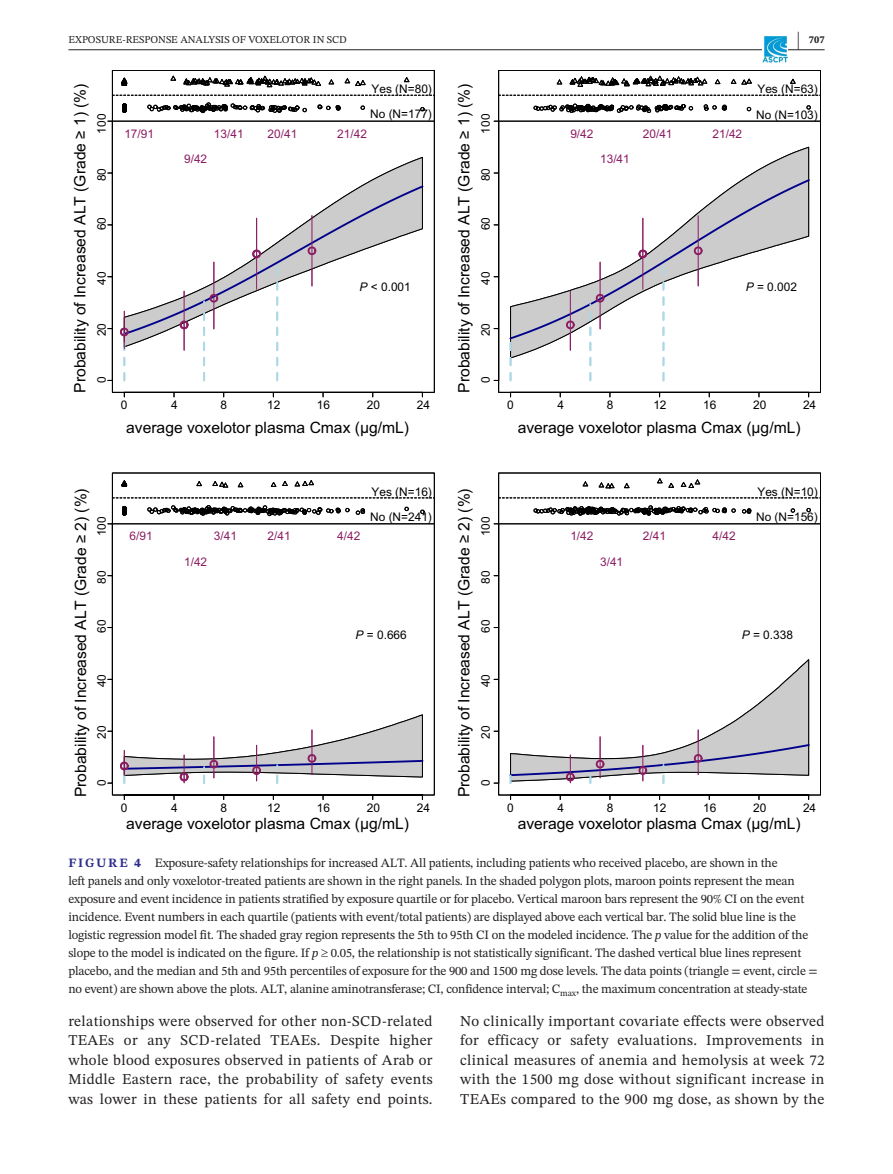
<style>
.page{position:relative;width:893px;height:1174px;background:#fff}
.page>*{position:absolute;margin:0;border:0;box-sizing:border-box;transform-origin:0 0}
.t1{font:700 21px "STIX Two Text";color:#231f20;scale:.42 1}
.t2{font:15.6px "Arial";color:#000}
.t3{font:15px/19.5px "STIX Two Text";letter-spacing:.02em;color:#231f20;text-align:justify}
.t4{font:12.75px/18px "STIX Two Text";letter-spacing:-.015em;color:#231f20}
.t5{font:11.85px/26px "Arial";color:#000}
.t6{font:11.85px "Arial";color:#8b1c62}
.t7{font:10.5px "STIX Two Text";color:#231f20}
.t8{font:700 10.5px "STIX Two Text";color:#231f20}
.s1{font-size:15.15px}
.s2{font-style:italic}
.s3{font-weight:700;color:#2c2d8c}
</style>
<div class="page">
<hr style="left:68px;top:49px;width:756px;height:1px;background:#231f20">
<img style="left:762px;top:37px;width:25px;height:25px">
<svg style="left:107px;top:70px;width:328px;height:327px"></svg>
<hr style="left:124px;top:392px;width:298px;height:1px;background:#000">
<div style="left:112px;top:70px;width:323px;height:322px;border:1px solid #000"></div>
<svg style="left:124px;top:157px;width:299px;height:190px"></svg>
<svg style="left:122px;top:184px;width:303px;height:152px"></svg>
<hr style="left:112px;top:121px;width:322px;height:1px;background:#000">
<svg style="left:112px;top:75px;width:322px;height:38px"></svg>
<svg style="left:119px;top:246px;width:198px;height:134px"></svg>
<hr style="left:124px;top:311px;width:1px;height:37px;background:#8b1c62">
<hr style="left:184px;top:291px;width:1px;height:59px;background:#8b1c62">
<hr style="left:213px;top:262px;width:1px;height:67px;background:#8b1c62">
<hr style="left:256px;top:218px;width:1px;height:71px;background:#8b1c62">
<hr style="left:311px;top:216px;width:1px;height:70px;background:#8b1c62">
<svg style="left:494px;top:70px;width:327px;height:327px"></svg>
<svg style="left:510px;top:146px;width:299px;height:212px"></svg>
<svg style="left:508px;top:178px;width:303px;height:163px"></svg>
<hr style="left:499px;top:121px;width:321px;height:1px;background:#000">
<svg style="left:499px;top:75px;width:321px;height:38px"></svg>
<svg style="left:510px;top:338px;width:1px;height:42px"></svg>
<svg style="left:565px;top:246px;width:138px;height:134px"></svg>
<hr style="left:570px;top:291px;width:1px;height:59px;background:#8b1c62">
<hr style="left:600px;top:262px;width:1px;height:67px;background:#8b1c62">
<hr style="left:642px;top:218px;width:1px;height:71px;background:#8b1c62">
<hr style="left:698px;top:216px;width:1px;height:70px;background:#8b1c62">
<svg style="left:107px;top:472px;width:328px;height:328px"></svg>
<hr style="left:112px;top:523px;width:322px;height:1px;background:#000">
<svg style="left:112px;top:480px;width:322px;height:36px"></svg>
<svg style="left:119px;top:714px;width:305px;height:69px"></svg>
<hr style="left:213px;top:737px;width:1px;height:41px;background:#8b1c62">
<hr style="left:256px;top:745px;width:1px;height:36px;background:#8b1c62">
<hr style="left:311px;top:730px;width:1px;height:44px;background:#8b1c62">
<svg style="left:494px;top:472px;width:327px;height:328px"></svg>
<hr style="left:499px;top:523px;width:321px;height:1px;background:#000">
<svg style="left:499px;top:478px;width:321px;height:38px"></svg>
<svg style="left:509px;top:658px;width:302px;height:125px"></svg>
<hr style="left:600px;top:737px;width:1px;height:41px;background:#8b1c62">
<hr style="left:642px;top:745px;width:1px;height:36px;background:#8b1c62">
<hr style="left:698px;top:730px;width:1px;height:44px;background:#8b1c62">
<h1 class="t1" style="left:797px;top:24px;width:8px">|</h1>
<p class="t7" style="left:68px;top:32px;width:280px">EXPOSURE-RESPONSE ANALYSIS OF VOXELOTOR IN SCD</p>
<p class="t8" style="left:809px;top:32px;width:17px">707</p>
<p class="t5" style="left:370px;top:76px;width:63px">Yes (N=80)<br>No (N=177)</p>
<p class="t2" style="left:70px;top:393px;width:310px;rotate:-90deg">Probability of Increased ALT (Grade <span class="s1">≥</span> 1) (%)</p>
<p class="t5" style="left:756px;top:76px;width:63px">Yes (N=63)<br>No (N=103)</p>
<p class="t2" style="left:454px;top:393px;width:310px;rotate:-90deg">Probability of Increased ALT (Grade <span class="s1">≥</span> 1) (%)</p>
<p class="t5" style="left:89px;top:134px;width:21px;rotate:-90deg">100</p>
<p class="t5" style="left:473px;top:134px;width:21px;rotate:-90deg">100</p>
<p class="t6" style="left:124px;top:126px;width:31px">17/91</p>
<p class="t6" style="left:214px;top:126px;width:31px">13/41</p>
<p class="t6" style="left:268px;top:126px;width:31px">20/41</p>
<p class="t6" style="left:337px;top:126px;width:31px">21/42</p>
<p class="t6" style="left:570px;top:126px;width:25px">9/42</p>
<p class="t6" style="left:643px;top:126px;width:31px">20/41</p>
<p class="t6" style="left:712px;top:126px;width:31px">21/42</p>
<p class="t6" style="left:184px;top:151px;width:25px">9/42</p>
<p class="t6" style="left:600px;top:151px;width:31px">13/41</p>
<p class="t5" style="left:89px;top:181px;width:15px;rotate:-90deg">80</p>
<p class="t5" style="left:473px;top:181px;width:15px;rotate:-90deg">80</p>
<p class="t5" style="left:89px;top:230px;width:15px;rotate:-90deg">60</p>
<p class="t5" style="left:473px;top:230px;width:15px;rotate:-90deg">60</p>
<p class="t5" style="left:89px;top:285px;width:15px;rotate:-90deg">40</p>
<p class="t5" style="left:473px;top:285px;width:15px;rotate:-90deg">40</p>
<p class="t5" style="left:360px;top:274px;width:53px"><span class="s2">P</span> &lt; 0.001</p>
<p class="t5" style="left:746px;top:274px;width:53px"><span class="s2">P</span> = 0.002</p>
<p class="t5" style="left:89px;top:336px;width:15px;rotate:-90deg">20</p>
<p class="t5" style="left:473px;top:336px;width:15px;rotate:-90deg">20</p>
<p class="t5" style="left:89px;top:383px;width:8px;rotate:-90deg">0</p>
<p class="t5" style="left:473px;top:383px;width:8px;rotate:-90deg">0</p>
<p class="t5" style="left:121px;top:391px;width:8px">0</p>
<p class="t5" style="left:171px;top:391px;width:8px">4</p>
<p class="t5" style="left:220px;top:391px;width:8px">8</p>
<p class="t5" style="left:267px;top:391px;width:15px">12</p>
<p class="t5" style="left:317px;top:391px;width:15px">16</p>
<p class="t5" style="left:367px;top:391px;width:15px">20</p>
<p class="t5" style="left:417px;top:391px;width:15px">24</p>
<p class="t5" style="left:507px;top:391px;width:8px">0</p>
<p class="t5" style="left:557px;top:391px;width:8px">4</p>
<p class="t5" style="left:607px;top:391px;width:8px">8</p>
<p class="t5" style="left:653px;top:391px;width:15px">12</p>
<p class="t5" style="left:703px;top:391px;width:15px">16</p>
<p class="t5" style="left:753px;top:391px;width:15px">20</p>
<p class="t5" style="left:803px;top:391px;width:15px">24</p>
<p class="t2" style="left:126px;top:417px;width:284px">average voxelotor plasma Cmax (µg/mL)</p>
<p class="t2" style="left:518px;top:417px;width:284px">average voxelotor plasma Cmax (µg/mL)</p>
<p class="t2" style="left:71px;top:797px;width:310px;rotate:-90deg">Probability of Increased ALT (Grade <span class="s1">≥</span> 2) (%)</p>
<p class="t5" style="left:756px;top:478px;width:63px">Yes (N=10)<br>No (N=156)</p>
<p class="t5" style="left:370px;top:480px;width:63px;line-height:24.3px">Yes (N=16)<br>No (N=241)</p>
<p class="t2" style="left:454px;top:797px;width:310px;rotate:-90deg">Probability of Increased ALT (Grade <span class="s1">≥</span> 2) (%)</p>
<p class="t5" style="left:89px;top:536px;width:21px;rotate:-90deg">100</p>
<p class="t5" style="left:473px;top:536px;width:21px;rotate:-90deg">100</p>
<p class="t6" style="left:130px;top:528px;width:25px">6/91</p>
<p class="t6" style="left:214px;top:528px;width:25px">3/41</p>
<p class="t6" style="left:268px;top:528px;width:25px">2/41</p>
<p class="t6" style="left:337px;top:528px;width:25px">4/42</p>
<p class="t6" style="left:570px;top:528px;width:25px">1/42</p>
<p class="t6" style="left:643px;top:528px;width:25px">2/41</p>
<p class="t6" style="left:712px;top:528px;width:25px">4/42</p>
<p class="t6" style="left:184px;top:554px;width:25px">1/42</p>
<p class="t6" style="left:600px;top:554px;width:25px">3/41</p>
<p class="t5" style="left:89px;top:584px;width:15px;rotate:-90deg">80</p>
<p class="t5" style="left:473px;top:584px;width:15px;rotate:-90deg">80</p>
<p class="t5" style="left:89px;top:633px;width:15px;rotate:-90deg">60</p>
<p class="t5" style="left:473px;top:633px;width:15px;rotate:-90deg">60</p>
<p class="t5" style="left:356px;top:622px;width:53px"><span class="s2">P</span> = 0.666</p>
<p class="t5" style="left:742px;top:622px;width:53px"><span class="s2">P</span> = 0.338</p>
<p class="t5" style="left:89px;top:687px;width:15px;rotate:-90deg">40</p>
<p class="t5" style="left:473px;top:687px;width:15px;rotate:-90deg">40</p>
<p class="t5" style="left:89px;top:738px;width:15px;rotate:-90deg">20</p>
<p class="t5" style="left:473px;top:738px;width:15px;rotate:-90deg">20</p>
<p class="t5" style="left:89px;top:785px;width:8px;rotate:-90deg">0</p>
<p class="t5" style="left:473px;top:785px;width:8px;rotate:-90deg">0</p>
<p class="t5" style="left:121px;top:794px;width:8px">0</p>
<p class="t5" style="left:171px;top:794px;width:8px">4</p>
<p class="t5" style="left:220px;top:794px;width:8px">8</p>
<p class="t5" style="left:267px;top:794px;width:15px">12</p>
<p class="t5" style="left:317px;top:794px;width:15px">16</p>
<p class="t5" style="left:367px;top:794px;width:15px">20</p>
<p class="t5" style="left:417px;top:794px;width:15px">24</p>
<p class="t5" style="left:507px;top:794px;width:8px">0</p>
<p class="t5" style="left:557px;top:794px;width:8px">4</p>
<p class="t5" style="left:607px;top:794px;width:8px">8</p>
<p class="t5" style="left:653px;top:794px;width:15px">12</p>
<p class="t5" style="left:703px;top:794px;width:15px">16</p>
<p class="t5" style="left:753px;top:794px;width:15px">20</p>
<p class="t5" style="left:803px;top:794px;width:15px">24</p>
<p class="t2" style="left:126px;top:813px;width:284px">average voxelotor plasma Cmax (µg/mL)</p>
<p class="t2" style="left:518px;top:813px;width:284px">average voxelotor plasma Cmax (µg/mL)</p>
<p class="t4" style="left:68px;top:853px;width:751px"><span class="s3">F I G U RE 4</span> Exposure-safety relationships for increased ALT. All patients, including patients who received placebo, are shown in the<br>left panels and only voxelotor-treated patients are shown in the right panels. In the shaded polygon plots, maroon points represent the mean exposure and event incidence in patients stratified by exposure quartile or for placebo. Vertical maroon bars represent the 90% CI on the event incidence. Event numbers in each quartile (patients with event/total patients) are displayed above each vertical bar. The solid blue line is the logistic regression model fit. The shaded gray region represents the 5th to 95th CI on the modeled incidence. The <span class="s2">p</span> value for the addition of the slope to the model is indicated on the figure. If <span class="s2">p</span> ≥ 0.05, the relationship is not statistically significant. The dashed vertical blue lines represent placebo, and the median and 5th and 95th percentiles of exposure for the 900 and 1500 mg dose levels. The data points (triangle = event, circle = no event) are shown above the plots. ALT, alanine aminotransferase; CI, confidence interval; C<sub>max</sub>, the maximum concentration at steady-state</p>
<p class="t3" style="left:68px;top:1011px;width:366px">relationships were observed for other non-SCD-related TEAEs or any SCD-related TEAEs. Despite higher whole blood exposures observed in patients of Arab or Middle Eastern race, the probability of safety events was lower in these patients for all safety end points.</p>
<p class="t3" style="left:460px;top:1011px;width:366px">No clinically important covariate effects were observed for efficacy or safety evaluations. Improvements in clinical measures of anemia and hemolysis at week 72 with the 1500 mg dose without significant increase in TEAEs compared to the 900 mg dose, as shown by the</p>
</div>
